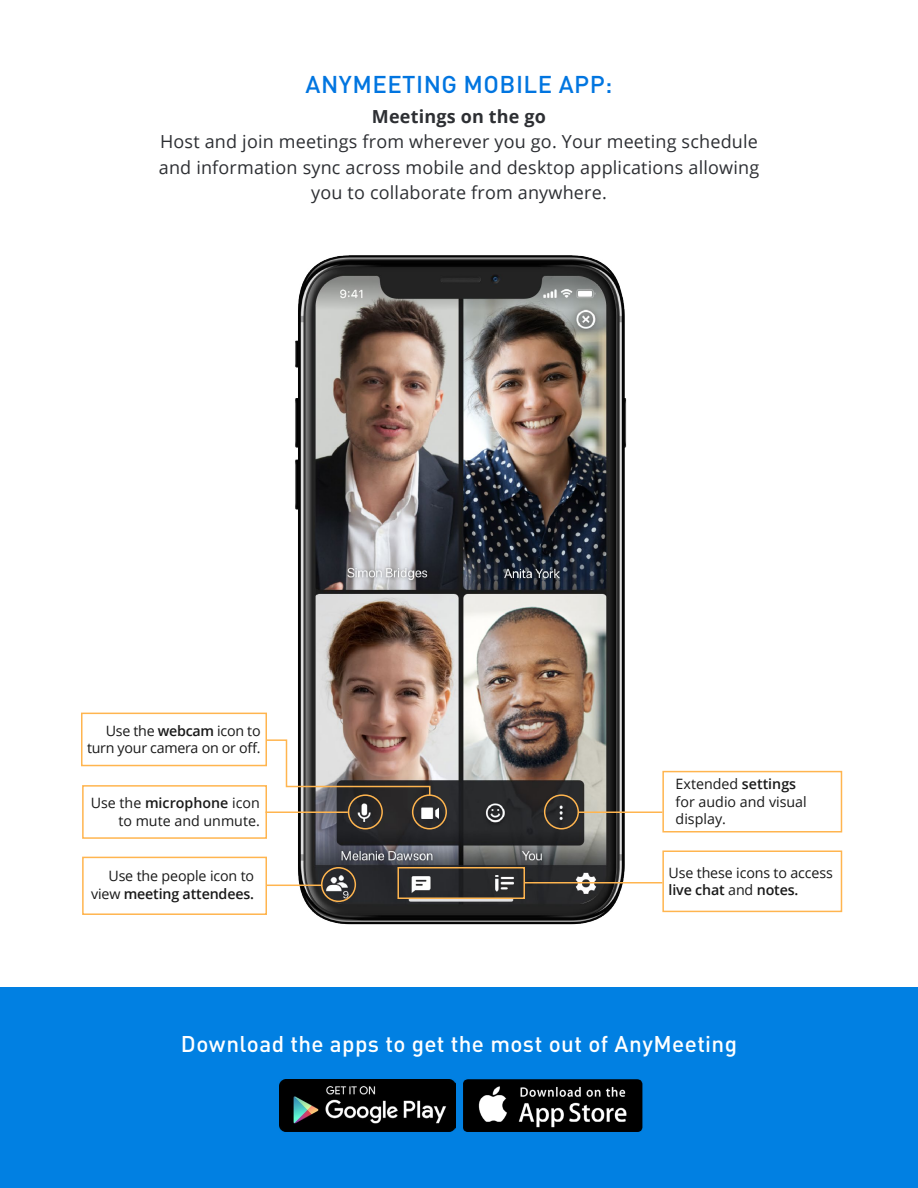
<style>
.page{position:relative;width:918px;height:1188px;background:#fff}
.page>*{position:absolute;margin:0;border:0;box-sizing:border-box;transform-origin:0 0}
.t1{font:500 24px "DIN Pro";letter-spacing:.02em;color:#0175e0}
.t2{font:500 22.5px "DIN Pro";letter-spacing:.015em;color:#fff}
.t3{font:18px/25.5px "Open Sans";letter-spacing:.01em;color:#2d2f33;text-align:center}
.t4{font:700 18px "Open Sans";letter-spacing:.01em;color:#2d2f33}
.t5{font:14.25px/17.1px "Open Sans";letter-spacing:-.01em;color:#191919;text-align:right}
.s1{font-weight:600}
</style>
<div class="page">
<img style="left:275px;top:255px;width:373px;height:670px">
<div style="left:0;top:987px;width:918px;height:201px;background:#0180e2"></div>
<div style="left:662px;top:771px;width:180px;height:61px;border:2px solid #ffb54f"></div>
<div style="left:662px;top:850px;width:180px;height:62px;border:2px solid #ffb54f"></div>
<div style="left:82px;top:785px;width:185px;height:54px;border:2px solid #ffb54f"></div>
<div style="left:82px;top:857px;width:185px;height:58px;border:2px solid #ffb54f"></div>
<div style="left:397px;top:867px;width:128px;height:32px;border:2px solid #ffb54f"></div>
<div style="left:81px;top:713px;width:186px;height:53px;border:2px solid #ffb54f"></div>
<div style="left:348px;top:794px;width:35px;height:36px;border:2px solid #ffb54f;border-radius:50%"></div>
<div style="left:321px;top:867px;width:35px;height:35px;border:2px solid #ffb54f;border-radius:50%"></div>
<div style="left:412px;top:794px;width:35px;height:36px;border:2px solid #ffb54f;border-radius:50%"></div>
<div style="left:544px;top:794px;width:35px;height:36px;border:2px solid #ffb54f;border-radius:50%"></div>
<svg style="left:265px;top:739px;width:166px;height:57px"></svg>
<hr style="left:266px;top:812px;width:82px;height:1px;background:#ffb54f">
<hr style="left:524px;top:882px;width:138px;height:2px;background:#ffb54f">
<hr style="left:579px;top:812px;width:83px;height:1px;background:#ffb54f">
<hr style="left:266px;top:885px;width:56px;height:1px;background:#ffb54f">
<img style="left:463px;top:1080px;width:180px;height:52px">
<img style="left:280px;top:1080px;width:175px;height:52px">
<h1 class="t1" style="left:306px;top:68px;width:308px">ANYMEETING MOBILE APP:</h1>
<p class="t4" style="left:372px;top:104px;width:176px">Meetings on the go</p>
<p class="t3" style="left:159px;top:129px;width:602px">Host and join meetings from wherever you go. Your meeting schedule and information sync across mobile and desktop applications allowing you to collaborate from anywhere.</p>
<p class="t5" style="left:87px;top:722px;width:175px">Use the <span class="s1">webcam</span> icon to turn your camera on or off.</p>
<p class="t5" style="left:91px;top:794px;width:171px">Use the <span class="s1">microphone</span> icon to mute and unmute.</p>
<p class="t5" style="left:91px;top:867px;width:165px">Use the people icon to view <span class="s1">meeting attendees.</span></p>
<p class="t5" style="left:676px;top:775px;width:133px;text-align:left">Extended <span class="s1">settings </span>for audio and visual display.</p>
<p class="t5" style="left:669px;top:864px;width:166px;text-align:left">Use these icons to access <span class="s1">live chat</span> and <span class="s1">notes.</span></p>
<h2 class="t2" style="left:181px;top:1029px;width:558px">Download the apps to get the most out of AnyMeeting</h2>
</div>
